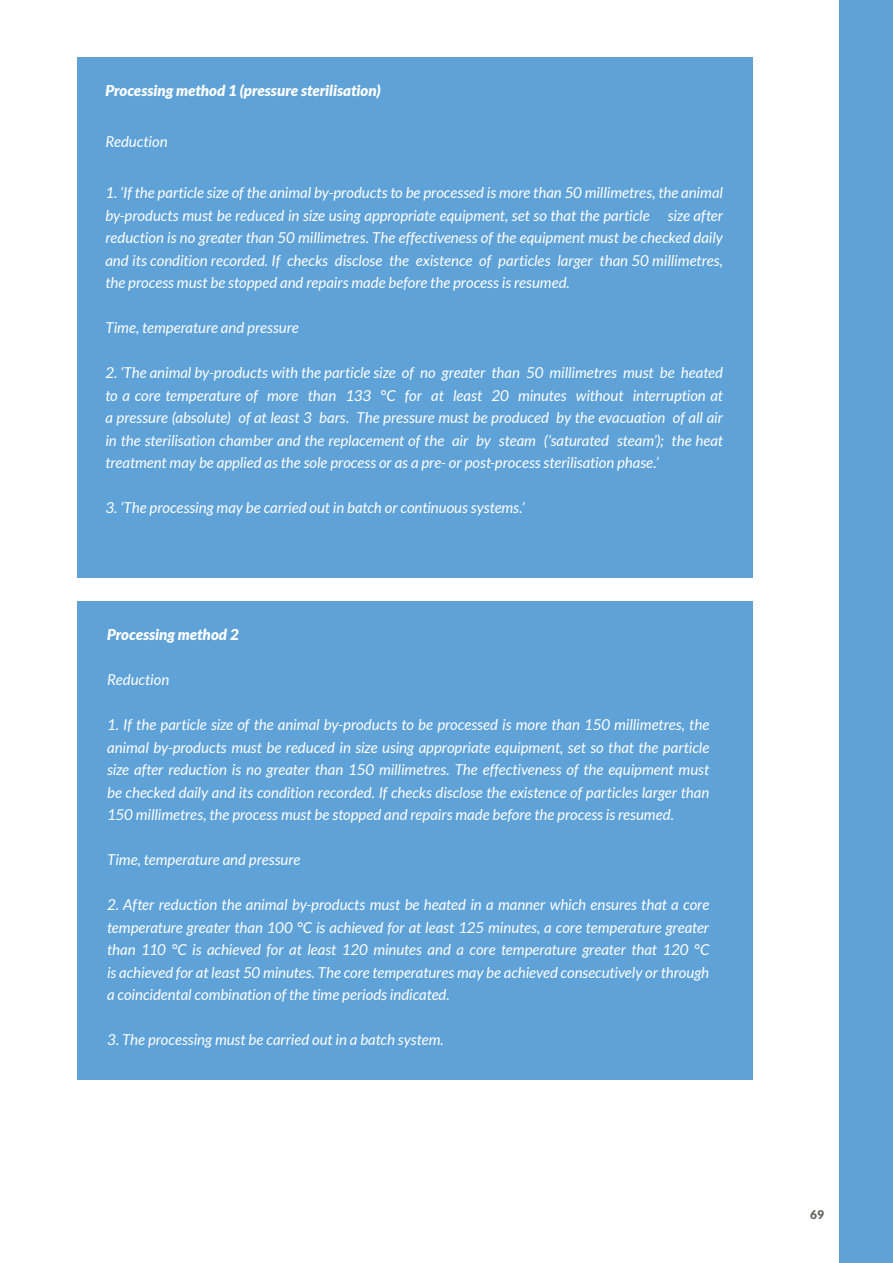
<style>
.page{position:relative;width:893px;height:1263px;background:#fff}
.page>*{position:absolute;margin:0;border:0;box-sizing:border-box;transform-origin:0 0}
.t1{font:italic 15px/22.5px "Lato";color:#fff;text-align:justify}
.t2{font:italic 900 15px "Lato";color:#fff}
.t3{font:900 12px "Lato";color:#646462}
</style>
<div class="page">
<div style="left:839px;top:0;width:54px;height:1263px;background:#5ea2d8"></div>
<div style="left:77px;top:57px;width:676px;height:521px;background:#5ea2d8"></div>
<div style="left:77px;top:601px;width:676px;height:478px;background:#5ea2d8"></div>
<p class="t2" style="left:105px;top:82px;width:277px">Processing method 1 (pressure sterilisation)</p>
<p class="t1" style="left:105px;top:131px;width:64px">Reduction</p>
<p class="t1" style="left:105px;top:182px;width:619px">1. ‘If the particle size of the animal by-products to be processed is more than 50 millimetres, the animal by-products must be reduced in size using appropriate equipment, set so that the particle size after reduction is no greater than 50 millimetres. The effectiveness of the equipment must be checked daily and its condition recorded. If checks disclose the existence of particles larger than 50 millimetres, the process must be stopped and repairs made before the process is resumed.</p>
<p class="t1" style="left:105px;top:317px;width:195px">Time, temperature and pressure</p>
<p class="t1" style="left:105px;top:362px;width:619px">2. ‘The animal by-products with the particle size of no greater than 50 millimetres must be heated to a core temperature of more than 133 °C for at least 20 minutes without interruption at a pressure (absolute) of at least 3 bars. The pressure must be produced by the evacuation of all air in the sterilisation chamber and the replacement of the air by steam (‘saturated steam’); the heat treatment may be applied as the sole process or as a pre- or post-process sterilisation phase.’</p>
<p class="t1" style="left:105px;top:497px;width:421px">3. ‘The processing may be carried out in batch or continuous systems.’</p>
<p class="t2" style="left:107px;top:626px;width:133px">Processing method 2</p>
<p class="t1" style="left:107px;top:669px;width:64px">Reduction</p>
<p class="t1" style="left:107px;top:714px;width:604px">1. If the particle size of the animal by-products to be processed is more than 150 millimetres, the animal by-products must be reduced in size using appropriate equipment, set so that the particle size after reduction is no greater than 150 millimetres. The effectiveness of the equipment must be checked daily and its condition recorded. If checks disclose the existence of particles larger than 150 millimetres, the process must be stopped and repairs made before the process is resumed.</p>
<p class="t1" style="left:107px;top:849px;width:195px">Time, temperature and pressure</p>
<p class="t1" style="left:107px;top:894px;width:604px">2. After reduction the animal by-products must be heated in a manner which ensures that a core temperature greater than 100 °C is achieved for at least 125 minutes, a core temperature greater than 110 °C is achieved for at least 120 minutes and a core temperature greater that 120 °C is achieved for at least 50 minutes. The core temperatures may be achieved consecutively or through a coincidental combination of the time periods indicated.</p>
<p class="t1" style="left:107px;top:1029px;width:338px">3. The processing must be carried out in a batch system.</p>
<p class="t3" style="left:810px;top:1207px;width:15px">69</p>
</div>
